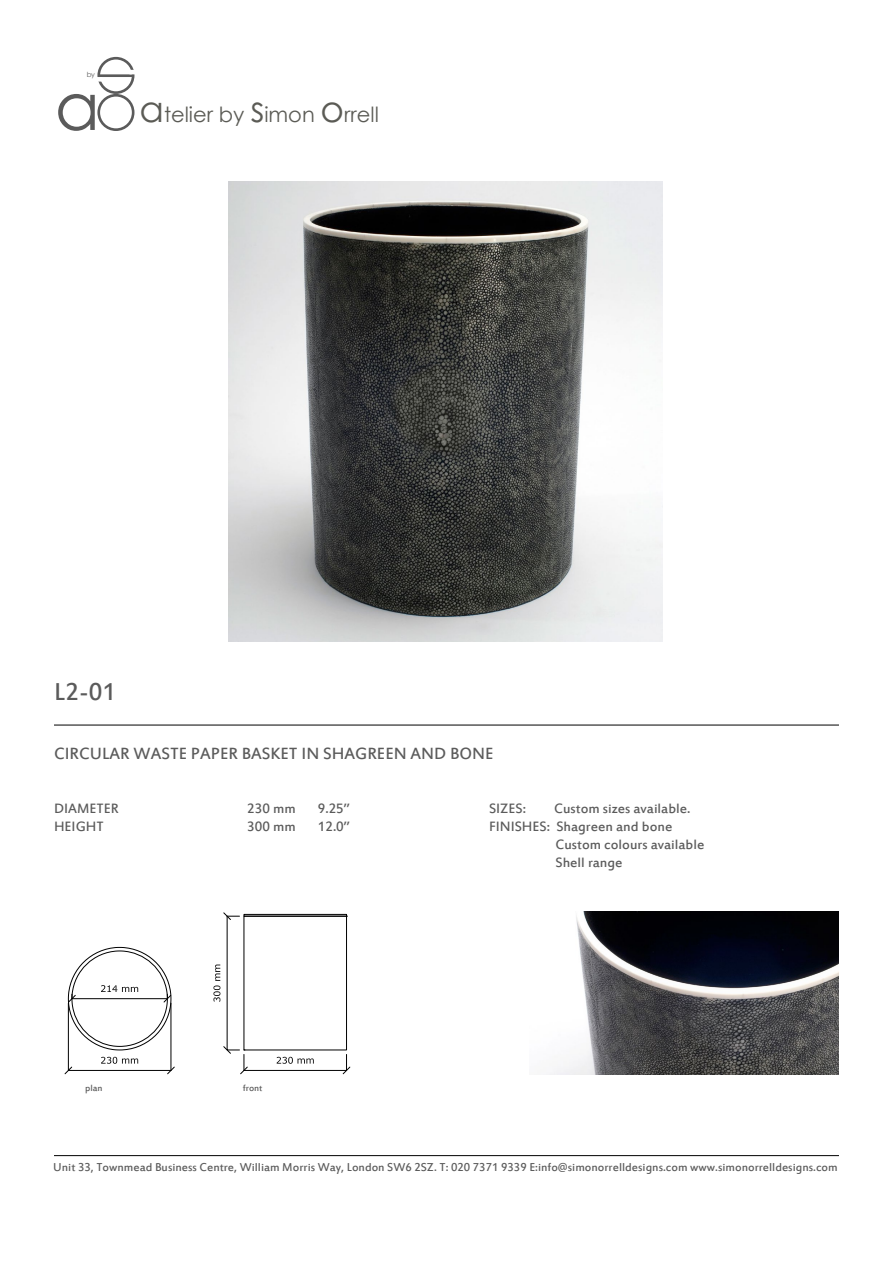
<style>
.page{position:relative;width:893px;height:1263px;background:#fff}
.page>*{position:absolute;margin:0;border:0;box-sizing:border-box;transform-origin:0 0}
.t1{font:27px "Estrangelo Edessa";color:#5b5b5b}
.t2{font:21px "Century Gothic";color:#5b5b55}
.t3{font:18px "Estrangelo Edessa";color:#5b5b5b}
.t4{font:15px/18px "Estrangelo Edessa";color:#5b5b5b}
.t5{font:12.6px "Estrangelo Edessa";color:#5b5b5b}
.t6{font:10.05px "Estrangelo Edessa";color:#5b5b5b}
.t7{font:7.05px "Century Gothic";color:#5b5b5b}
.s1{font-size:66.15px;color:#5b5b5b}
.s2{font-size:36px}
</style>
<div class="page">
<hr style="left:54px;top:725px;width:785px;height:1px;background:#000">
<hr style="left:54px;top:1155px;width:785px;height:1px;background:#000">
<img style="left:229px;top:181px;width:434px;height:461px">
<img style="left:550px;top:912px;width:289px;height:162px">
<svg style="left:65px;top:947px;width:109px;height:127px"></svg>
<svg style="left:213px;top:913px;width:137px;height:161px"></svg>
<div style="left:97px;top:94px;width:37px;height:37px;border:3px solid #5b5b5b;border-radius:50%"></div>
<div style="left:97px;top:57px;width:37px;height:37px;border:3px solid #5b5b5b;border-radius:50%"></div>
<hr style="left:99px;top:74px;width:34px;height:3px;background:#5b5b5b">
<svg style="left:130px;top:70px;width:4px;height:4px"></svg>
<svg style="left:97px;top:77px;width:5px;height:5px"></svg>
<p class="t7" style="left:87px;top:70px;width:10px">by</p>
<h2 class="t2" style="left:55px;top:100px;width:326px"><span class="s1">a</span> <span class="s2">a</span>telier by <span class="s2">s</span>imon <span class="s2">o</span>rrell</h2>
<h1 class="t1" style="left:54px;top:679px;width:64px">L2-01</h1>
<h3 class="t3" style="left:54px;top:744px;width:441px">CIRCULAR WASTE PAPER BASKET IN SHAGREEN AND BONE</h3>
<p class="t4" style="left:54px;top:800px;width:66px">DIAMETER<br>HEIGHT</p>
<p class="t4" style="left:247px;top:800px;width:50px">230 mm<br>300 mm</p>
<p class="t4" style="left:318px;top:800px;width:33px">9.25’’<br>12.0’’</p>
<p class="t4" style="left:489px;top:800px;width:39px">SIZES:</p>
<p class="t4" style="left:554px;top:800px;width:138px">Custom sizes available.</p>
<p class="t4" style="left:489px;top:818px;width:185px">FINISHES: Shagreen and bone</p>
<p class="t4" style="left:555px;top:836px;width:150px">Custom colours available</p>
<p class="t4" style="left:555px;top:854px;width:69px">Shell range</p>
<p class="t6" style="left:85px;top:1083px;width:19px">plan</p>
<p class="t6" style="left:243px;top:1083px;width:21px">front</p>
<p class="t5" style="left:53px;top:1161px;width:786px">Unit 33, Townmead Business Centre, William Morris Way, London SW6 2SZ. T: 020 7371 9339 E:info@simonorrelldesigns.com www.simonorrelldesigns.com</p>
</div>
